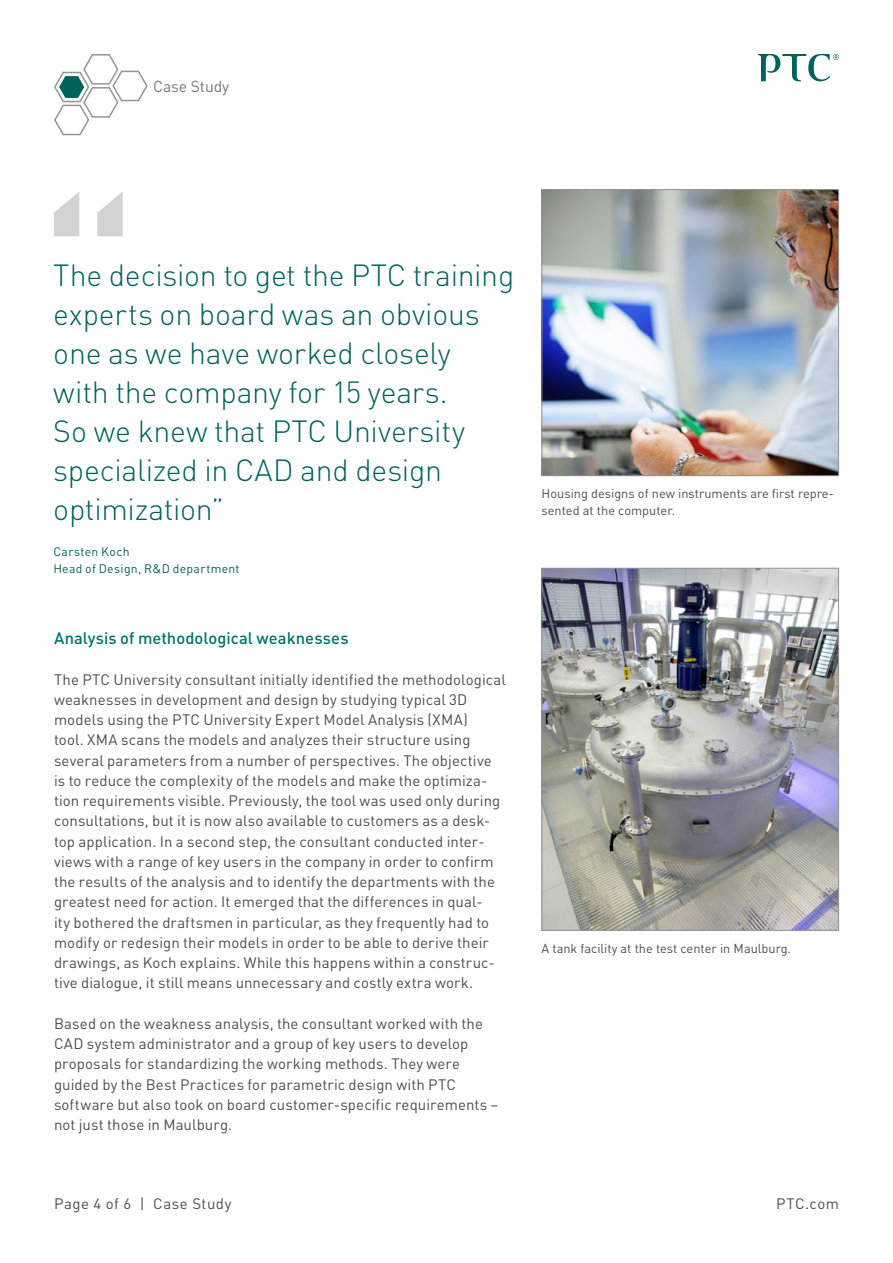
<style>
.page{position:relative;width:893px;height:1263px;background:#fff}
.page>*{position:absolute;margin:0;border:0;box-sizing:border-box;transform-origin:0 0}
.t1{font:500 227.55px "DIN Pro";color:#d1d3d4}
.t2{font:300 30.3px/38.8px "DIN Pro";letter-spacing:-.01em;color:#00625d}
.t3{font:500 16.5px "DIN Pro";color:#00726f}
.t4{font:15.75px "DIN Pro";letter-spacing:-.01em;color:#77787b}
.t5{font:15px/20.2px "DIN Pro";letter-spacing:.005em;color:#4d4d4f}
.t6{font:15px "DIN Pro";letter-spacing:.035em;color:#4d4d4f}
.t7{font:12.75px/16.5px "DIN Pro";color:#4d4d4f}
.t8{font:12.3px/17.2px "DIN Pro";letter-spacing:.025em;color:#00625d}
</style>
<div class="page">
<svg style="left:758px;top:54px;width:81px;height:28px"></svg>
<svg style="left:54px;top:54px;width:94px;height:82px"></svg>
<img style="left:543px;top:191px;width:294px;height:283px">
<div style="left:541px;top:189px;width:298px;height:287px;border:1px solid #939598"></div>
<img style="left:543px;top:570px;width:294px;height:359px">
<div style="left:541px;top:568px;width:298px;height:363px;border:1px solid #939598"></div>
<p class="t4" style="left:153px;top:73px;width:77px">Case Study</p>
<h1 class="t1" style="left:36px;top:108px;width:106px">“</h1>
<h2 class="t2" style="left:53px;top:253px;width:462px">The decision to get the PTC training experts on board was an obvious one as we have worked closely<br>with the company for 15 years.<br>So we knew that PTC University specialized in CAD and design optimization”</h2>
<p class="t8" style="left:53px;top:542px;width:188px">Carsten Koch<br>Head of Design, R&amp;D department</p>
<p class="t3" style="left:54px;top:625px;width:296px">Analysis of methodological weaknesses</p>
<p class="t5" style="left:54px;top:668px;width:453px">The PTC University consultant initially identified the methodological weaknesses in development and design by studying typical 3D models using the PTC University Expert Model Analysis (XMA)<br>tool. XMA scans the models and analyzes their structure using several parameters from a number of perspectives. The objective is to reduce the complexity of the models and make the optimiza&shy;tion requirements visible. Previously, the tool was used only during consultations, but it is now also available to customers as a desk&shy;top application. In a second step, the consultant conducted inter&shy;views with a range of key users in the company in order to confirm the results of the analysis and to identify the departments with the greatest need for action. It emerged that the differences in qual-<br>ity bothered the draftsmen in particular, as they frequently had to modify or redesign their models in order to be able to derive their drawings, as Koch explains. While this happens within a construc&shy;tive dialogue, it still means unnecessary and costly extra work.</p>
<p class="t5" style="left:54px;top:1012px;width:446px">Based on the weakness analysis, the consultant worked with the CAD system administrator and a group of key users to develop proposals for standardizing the working methods. They were guided by the Best Practices for parametric design with PTC software but also took on board customer-specific requirements – not just those in Maulburg.</p>
<p class="t7" style="left:541px;top:484px;width:294px">Housing designs of new instruments are first repre&shy;sented at the computer.</p>
<p class="t7" style="left:541px;top:938px;width:251px">A tank facility at the test center in Maulburg.</p>
<p class="t6" style="left:54px;top:1192px;width:179px">Page 4 of 6 | Case Study</p>
<p class="t5" style="left:776px;top:1192px;width:64px">PTC.com</p>
</div>
